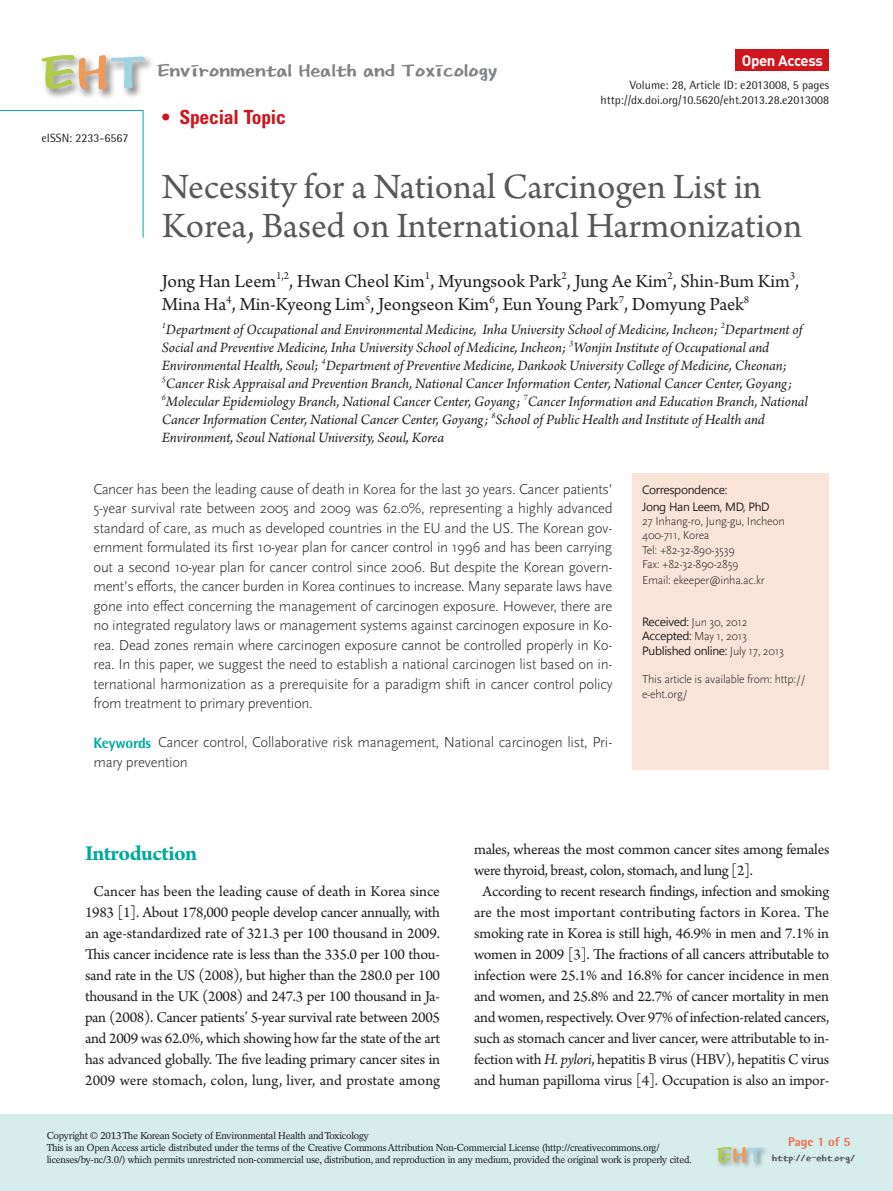
<style>
.page{position:relative;width:893px;height:1191px;background:#fff}
.page>*{position:absolute;margin:0;border:0;box-sizing:border-box;transform-origin:0 0}
.표_본문_-_확정{font:60px "H Ybda M";color:#aecb49}
.제목{font:37.5px/39px "Arno Pro";color:#57585a}
.표_본문_-_확정-2{font:27px "H Ybda M";color:#aecb49}
.표_본문_-_확정-3{font:22.5px "H Ybda M";letter-spacing:-.03em;color:#808285}
.대제목{font:700 22.5px "Arno Pro";letter-spacing:-.02em;color:#00a99d}
.저자{font:19.5px/23.4px "Arno Pro";letter-spacing:-.005em;color:#231f20}
.t1{font:700 condensed 19.5px "Univers LT Std";letter-spacing:-.01em;color:#cf151d}
.본문_성형{font:15.75px/21px "Arno Pro";letter-spacing:-.02em;color:#231f20;text-align:center}
.초록_본문체{font:300 15px/19.5px "Scala Sans";letter-spacing:-.02em;color:#231f20;text-align:justify}
.소속{font:italic 15px/18px "Arno Pro";letter-spacing:-.005em;color:#231f20}
.키워드{font:300 15px/19.5px "Scala Sans";letter-spacing:-.015em;color:#231f20}
.t2{font:700 15px "DIN Pro";letter-spacing:-.025em;color:#fff}
.t3{font:800 12.75px "Rotis Semi Sans Std";color:#ea6d4d}
.초록_본문체-2{font:300 12px/14.4px "Scala Sans";letter-spacing:-.02em;color:#231f20}
.t4{font:12px "Rotis Semi Sans Std";color:#231f20}
.초록_본문체-3{font:12px/16.5px "Segoe UI";letter-spacing:-.025em;color:#231f20}
.표_본문_-_확정-4{font:12px "H Ybda M";letter-spacing:-.03em;color:#57585a}
.t5{font:10.05px/12px "Rotation LT Std";letter-spacing:-.025em;color:#231f20}
.s1{color:#f19956}
.s2{color:#9ed3e1}
.s3{font-family:"Rotis Semi Sans Std";font-weight:800;color:#00a99d}
.s4{font-family:"Segoe UI";font-weight:400}
.s5{font-family:"Scala Sans";font-weight:300}
.s6{font-style:italic}
</style>
<div class="page">
<div style="left:0;top:1114px;width:893px;height:77px;background:#d6edec"></div>
<div style="left:671px;top:1100px;width:121px;height:91px;background:#fff;opacity:.75"></div>
<div style="left:632px;top:473px;width:197px;height:296px;background:#fae4d9"></div>
<div style="left:32px;top:45px;width:121px;height:53px;background:#fff;opacity:.75"></div>
<svg style="left:0;top:109px;width:144px;height:129px"></svg>
<div style="left:736px;top:50px;width:93px;height:21px;background:#cf151d"></div>
<p class="표_본문_-_확정" style="left:40px;top:41px;width:108px">E<span class="s1">H</span><span class="s2">T</span></p>
<p class="t4" style="left:42px;top:130px;width:88px">eISSN: 2233-6567</p>
<p class="표_본문_-_확정-3" style="left:157px;top:58px;width:342px">Environmental Health and Toxicology</p>
<p class="t1" style="left:162px;top:105px;width:126px">• Special Topic</p>
<p class="t2" style="left:742px;top:50px;width:83px">Open Access</p>
<p class="t4" style="left:630px;top:78px;width:201px">Volume: 28, Article ID: e2013008, 5 pages</p>
<p class="t4" style="left:600px;top:93px;width:230px">http://dx.doi.org/10.5620/eht.2013.28.e2013008</p>
<p class="제목" style="left:162px;top:169px;width:642px">Necessity for a National Carcinogen List in<br>Korea, Based on International Harmonization</p>
<p class="저자" style="left:162px;top:270px;width:639px">Jong Han Leem<sup>1,2</sup>, Hwan Cheol Kim<sup>1</sup>, Myungsook Park<sup>2</sup>, Jung Ae Kim<sup>2</sup>, Shin-Bum Kim<sup>3</sup>,<br>Mina Ha<sup>4</sup>, Min-Kyeong Lim<sup>5</sup>, Jeongseon Kim<sup>6</sup>, Eun Young Park<sup>7</sup>, Domyung Paek<sup>8</sup></p>
<p class="소속" style="left:162px;top:321px;width:642px"><sup>1</sup>Department of Occupational and Environmental Medicine, Inha University School of Medicine, Incheon; <sup>2</sup>Department of<br>Social and Preventive Medicine, Inha University School of Medicine, Incheon; <sup>3</sup>Wonjin Institute of Occupational and<br>Environmental Health, Seoul; <sup>4</sup>Department of Preventive Medicine, Dankook University College of Medicine, Cheonan;</p>
<p class="소속" style="left:162px;top:375px;width:632px"><sup>5</sup>Cancer Risk Appraisal and Prevention Branch, National Cancer Information Center, National Cancer Center, Goyang;</p>
<p class="소속" style="left:162px;top:393px;width:648px"><sup>6</sup>Molecular Epidemiology Branch, National Cancer Center, Goyang; <sup>7</sup>Cancer Information and Education Branch, National<br>Cancer Information Center, National Cancer Center, Goyang; <sup>8</sup>School of Public Health and Institute of Health and<br>Environment, Seoul National University, Seoul, Korea</p>
<p class="초록_본문체" style="left:94px;top:479px;width:521px">Cancer has been the leading cause of death in Korea for the last 30 years. Cancer patients’ 5-year survival rate between 2005 and 2009 was 62.0%, representing a highly advanced standard of care, as much as developed countries in the EU and the US. The Korean gov&shy;ernment formulated its first 10-year plan for cancer control in 1996 and has been carrying out a second 10-year plan for cancer control since 2006. But despite the Korean govern&shy;ment’s efforts, the cancer burden in Korea continues to increase. Many separate laws have gone into effect concerning the management of carcinogen exposure. However, there are no integrated regulatory laws or management systems against carcinogen exposure in Ko&shy;rea. Dead zones remain where carcinogen exposure cannot be controlled properly in Ko&shy;rea. In this paper, we suggest the need to establish a national carcinogen list based on in&shy;ternational harmonization as a prerequisite for a paradigm shift in cancer control policy from treatment to primary prevention.</p>
<p class="키워드" style="left:94px;top:733px;width:520px"><span class="s3">Keywords</span> Cancer control, Collaborative risk management, National carcinogen list, Pri&shy;mary prevention</p>
<p class="초록_본문체-3" style="left:642px;top:481px;width:129px">Correspondence:<br>Jong Han Leem, MD, PhD</p>
<p class="초록_본문체-2" style="left:642px;top:514px;width:144px">27 Inhang-ro, Jung-gu, Incheon<br>400-711, Korea</p>
<p class="초록_본문체-2" style="left:642px;top:543px;width:98px">Tel: +82-32-890-3539<br>Fax: +82-32-890-2859</p>
<p class="초록_본문체-2" style="left:642px;top:573px;width:124px">Email: ekeeper@inha.ac.kr</p>
<p class="초록_본문체-2" style="left:642px;top:615px;width:107px"><span class="s4">Received:</span> Jun 30, 2012</p>
<p class="초록_본문체-3" style="left:642px;top:627px;width:106px">Accepted: <span class="s5">May 1, 2013</span></p>
<p class="초록_본문체-3" style="left:642px;top:641px;width:143px">Published online: <span class="s5">July 17, 2013</span></p>
<p class="초록_본문체-2" style="left:642px;top:672px;width:165px">This article is available from: http:// e-eht.org/</p>
<p class="대제목" style="left:85px;top:840px;width:114px">Introduction</p>
<p class="본문_성형" style="left:85px;top:882px;width:357px">Cancer has been the leading cause of death in Korea since 1983 [1]. About 178,000 people develop cancer annually, with an age-standardized rate of 321.3 per 100 thousand in 2009.<br>This cancer incidence rate is less than the 335.0 per 100 thou&shy;sand rate in the US (2008), but higher than the 280.0 per 100 thousand in the UK (2008) and 247.3 per 100 thousand in Ja&shy;pan (2008). Cancer patients’ 5-year survival rate between 2005 and 2009 was 62.0%, which showing how far the state of the art has advanced globally. The five leading primary cancer sites in 2009 were stomach, colon, lung, liver, and prostate among</p>
<p class="본문_성형" style="left:474px;top:840px;width:357px;text-align:left">males, whereas the most common cancer sites among females were thyroid, breast, colon, stomach, and lung [2].</p>
<p class="본문_성형" style="left:474px;top:882px;width:357px">According to recent research findings, infection and smoking are the most important contributing factors in Korea. The smoking rate in Korea is still high, 46.9% in men and 7.1% in women in 2009 [3]. The fractions of all cancers attributable to infection were 25.1% and 16.8% for cancer incidence in men and women, and 25.8% and 22.7% of cancer mortality in men and women, respectively. Over 97% of infection-related cancers, such as stomach cancer and liver cancer, were attributable to in&shy;fection with <span class="s6">H. pylori</span>, hepatitis B virus (HBV), hepatitis C virus and human papilloma virus [4]. Occupation is also an impor-</p>
<p class="t5" style="left:47px;top:1129px;width:324px">Copyright © 2013 The Korean Society of Environmental Health and Toxicology</p>
<p class="t5" style="left:47px;top:1141px;width:647px">This is an Open Access article distributed under the terms of the Creative Commons Attribution Non-Commercial License (http://creativecommons.org/ licenses/by-nc/3.0/) which permits unrestricted non-commercial use, distribution, and reproduction in any medium, provided the original work is properly cited.</p>
<p class="t3" style="left:788px;top:1134px;width:64px">Page 1 of 5</p>
<p class="표_본문_-_확정-2" style="left:716px;top:1140px;width:50px">E<span class="s1">H</span><span class="s2">T</span></p>
<p class="표_본문_-_확정-4" style="left:772px;top:1151px;width:85px">http://e-eht.org/</p>
</div>
